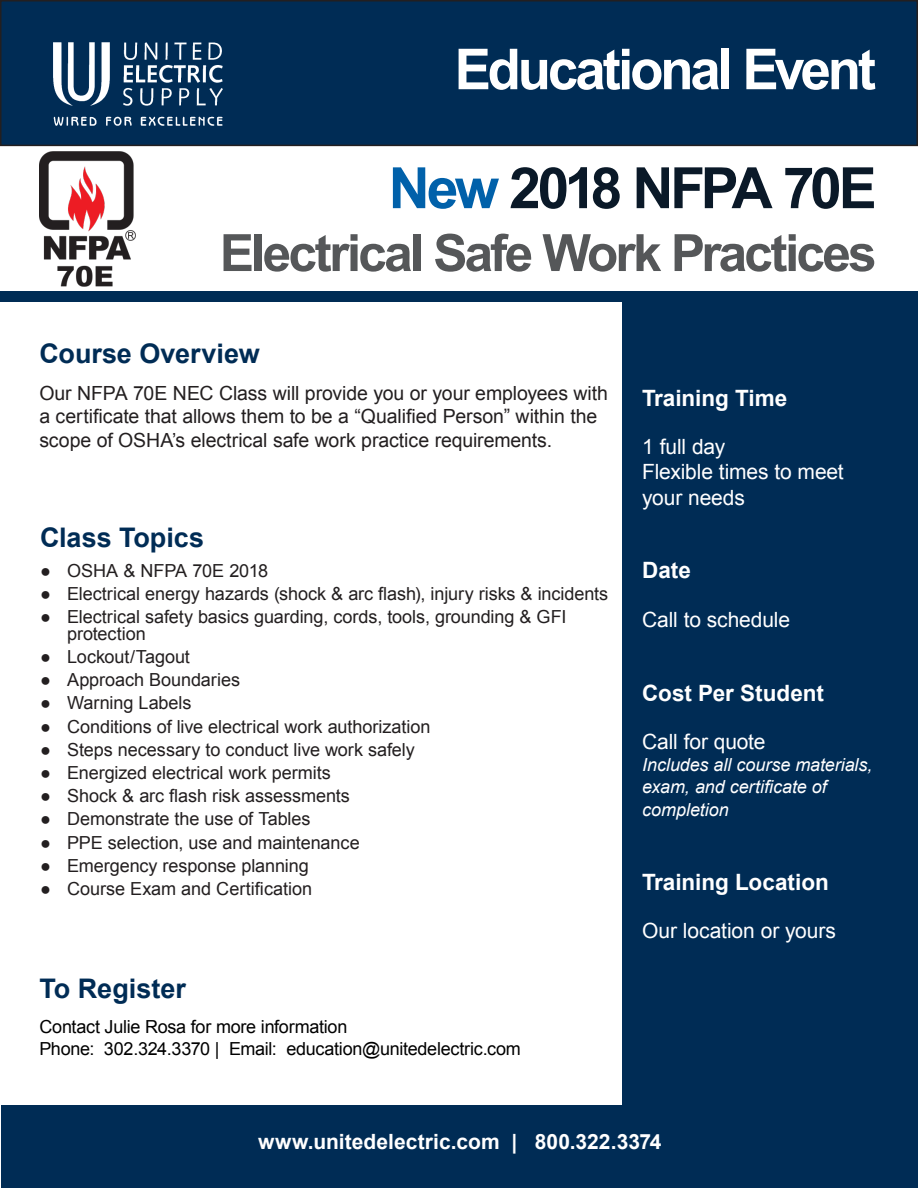
<style>
.page{position:relative;width:918px;height:1188px;background:#fff}
.page>*{position:absolute;margin:0;border:0;box-sizing:border-box;transform-origin:0 0}
.event_header{font:700 57px "Arial";letter-spacing:-.07em;color:#0a1928}
.t1{font:700 56.55px "Arial";letter-spacing:-.06em;color:#fff}
.event_header-2{font:700 51.45px "Arial";letter-spacing:-.055em;color:#555759}
.t2{font:700 27px "Arial";color:#002c55}
.t3{font:700 22.5px "Arial";color:#fff}
.t4{font:21px "Arial";letter-spacing:-.005em;color:#fff}
.t5{font:700 21px "Arial";letter-spacing:.005em;color:#fff}
.t6{font:19.5px/23.4px "Arial";letter-spacing:-.005em;color:#231f20}
.t7{font:18px/16.5px "Arial";letter-spacing:-.005em;color:#231f20}
.t8{font:18px "Arial";letter-spacing:-.015em;color:#000}
.t9{font:italic 18px/21.6px "Arial";letter-spacing:-.005em;color:#fff}
.s1{color:#0161aa}
</style>
<div class="page">
<div style="left:623px;top:301px;width:295px;height:824px;background:#002c55"></div>
<div style="left:2px;top:1105px;width:916px;height:83px;background:#002c55"></div>
<div style="left:1px;top:1px;width:916px;height:144px;background:#002c55"></div>
<div style="left:0;top:0;width:918px;height:146px;border:2px solid #231f20"></div>
<img style="left:53px;top:42px;width:169px;height:83px">
<div style="left:0;top:292px;width:918px;height:10px;background:#002c55"></div>
<img style="left:39px;top:151px;width:97px;height:135px">
<p class="t1" style="left:455px;top:32px;width:423px">Educational Event</p>
<p class="event_header" style="left:389px;top:151px;width:490px"><span class="s1">New</span> 2018 NFPA 70E</p>
<p class="event_header-2" style="left:220px;top:219px;width:658px">Electrical Safe Work Practices</p>
<p class="t2" style="left:39px;top:336px;width:222px">Course Overview</p>
<p class="t6" style="left:39px;top:382px;width:570px">Our NFPA 70E NEC Class will provide you or your employees with a certificate that allows them to be a “Qualified Person” within the scope of OSHA’s electrical safe work practice requirements.</p>
<p class="t2" style="left:40px;top:519px;width:165px">Class Topics</p>
<p class="t7" style="left:40px;top:562px;width:229px">● OSHA &amp; NFPA 70E 2018</p>
<p class="t7" style="left:40px;top:586px;width:570px">● Electrical energy hazards (shock &amp; arc flash), injury risks &amp; incidents</p>
<p class="t7" style="left:67px;top:609px;width:501px;text-indent:-27px">● Electrical safety basics guarding, cords, tools, grounding &amp; GFI protection</p>
<p class="t7" style="left:40px;top:648px;width:151px">● Lockout/Tagout</p>
<p class="t7" style="left:40px;top:672px;width:201px">● Approach Boundaries</p>
<p class="t7" style="left:40px;top:695px;width:153px">● Warning Labels</p>
<p class="t7" style="left:40px;top:718px;width:392px">● Conditions of live electrical work authorization</p>
<p class="t7" style="left:40px;top:741px;width:376px">● Steps necessary to conduct live work safely</p>
<p class="t7" style="left:40px;top:765px;width:292px">● Energized electrical work permits</p>
<p class="t7" style="left:40px;top:788px;width:311px">● Shock &amp; arc flash risk assessments</p>
<p class="t7" style="left:40px;top:811px;width:272px">● Demonstrate the use of Tables</p>
<p class="t7" style="left:40px;top:834px;width:321px">● PPE selection, use and maintenance</p>
<p class="t7" style="left:40px;top:857px;width:270px">● Emergency response planning</p>
<p class="t7" style="left:40px;top:881px;width:274px">● Course Exam and Certification</p>
<p class="t2" style="left:39px;top:971px;width:148px">To Register</p>
<p class="t8" style="left:39px;top:1015px;width:310px">Contact Julie Rosa for more information</p>
<p class="t8" style="left:39px;top:1037px;width:483px">Phone: 302.324.3370 | Email: education@unitedelectric.com</p>
<p class="t3" style="left:642px;top:383px;width:147px">Training Time</p>
<p class="t4" style="left:642px;top:433px;width:84px">1 full day</p>
<p class="t4" style="left:642px;top:458px;width:203px">Flexible times to meet</p>
<p class="t4" style="left:642px;top:484px;width:104px">your needs</p>
<p class="t3" style="left:642px;top:556px;width:50px">Date</p>
<p class="t4" style="left:642px;top:606px;width:149px">Call to schedule</p>
<p class="t3" style="left:642px;top:678px;width:183px">Cost Per Student</p>
<p class="t4" style="left:642px;top:728px;width:125px">Call for quote</p>
<p class="t9" style="left:642px;top:754px;width:232px">Includes all course materials, exam, and certificate of</p>
<p class="t9" style="left:642px;top:799px;width:88px">completion</p>
<p class="t3" style="left:642px;top:867px;width:188px">Training Location</p>
<p class="t4" style="left:642px;top:917px;width:195px">Our location or yours</p>
<p class="t5" style="left:258px;top:1128px;width:405px">www.unitedelectric.com | 800.322.3374</p>
</div>
